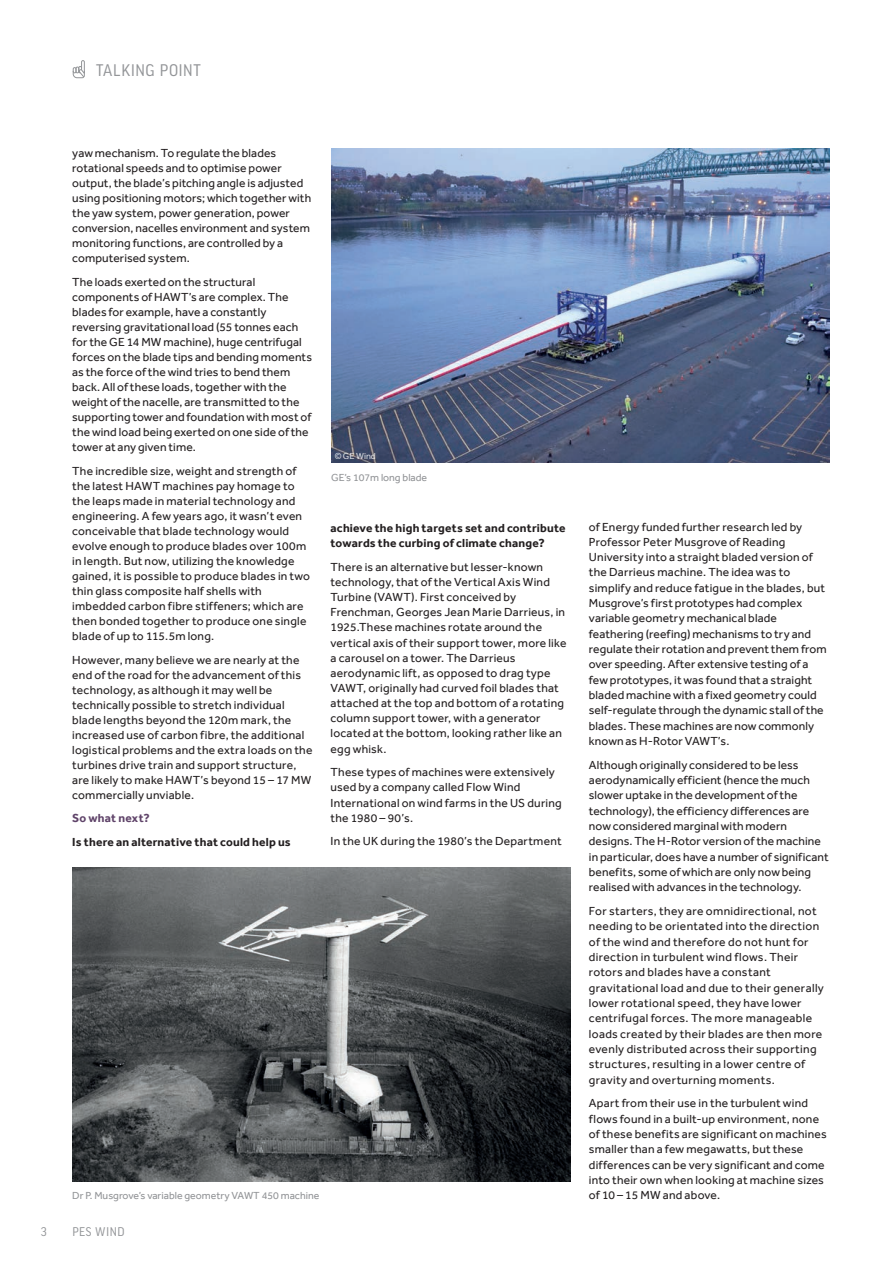
<style>
.page{position:relative;width:893px;height:1263px;background:#fff}
.page>*{position:absolute;margin:0;border:0;box-sizing:border-box;transform-origin:0 0}
.Page_head_2015{font:18px "Good Headline Pro Narr";letter-spacing:.03em;color:#939598}
.t1{font:13.5px "Good Headline Pro Narr";letter-spacing:.035em;color:#939598}
.Body_Copy_2015{font:12px/15.3px "Effra";letter-spacing:.015em;color:#231f20}
.Body_Copy_2015-2{font:700 12px/15.1px "Effra";letter-spacing:.015em;color:#231f20}
.Body_Copy_2015-3{font:700 12px "Effra";letter-spacing:.015em;color:#5f4369}
.CAPTIONS{font:10.5px "Effra";color:#939598}
.t2{font:9px "Effra";color:#fff}
.s1{font-style:italic}
</style>
<div class="page">
<svg style="left:72px;top:60px;width:13px;height:18px"></svg>
<img style="left:331px;top:149px;width:498px;height:314px">
<img style="left:72px;top:867px;width:499px;height:314px">
<p class="Page_head_2015" style="left:96px;top:61px;width:106px">TALKING POINT</p>
<p class="Body_Copy_2015" style="left:72px;top:145px;width:240px">yaw mechanism. To regulate the blades rotational speeds and to optimise power output, the blade’s pitching angle is adjusted using positioning motors; which together with the yaw system, power generation, power conversion, nacelles environment and system monitoring functions, are controlled by a computerised system.</p>
<p class="Body_Copy_2015" style="left:72px;top:274px;width:241px">The loads exerted on the structural components of HAWT’s are complex. The blades for example, have a constantly reversing gravitational load (55 tonnes each for the GE 14 MW machine), huge centrifugal forces on the blade tips and bending moments as the force of the wind tries to bend them back. All of these loads, together with the weight of the nacelle, are transmitted to the supporting tower and foundation with most of the wind load being exerted on one side of the tower at any given time.</p>
<p class="Body_Copy_2015" style="left:72px;top:463px;width:239px">The incredible size, weight and strength of the latest HAWT machines pay homage to the leaps made in material technology and engineering. A few years ago, it wasn’t even conceivable that blade technology would evolve enough to produce blades over 100m in length. But now, utilizing the knowledge gained, it is possible to produce blades in two thin glass composite half shells with imbedded carbon fibre stiffeners; which are then bonded together to produce one single blade of up to 115.5m long.</p>
<p class="Body_Copy_2015" style="left:72px;top:652px;width:242px">However, many believe we are nearly at the end of the road for the advancement of this technology, as although it may well be technically possible to stretch individual blade lengths beyond the 120m mark, the increased use of carbon fibre, the additional logistical problems and the extra loads on the turbines drive train and support structure, are likely to make HAWT’s beyond 15 – 17 MW commercially unviable.</p>
<p class="Body_Copy_2015-3" style="left:72px;top:811px;width:79px">So what next?</p>
<p class="Body_Copy_2015-2" style="left:72px;top:834px;width:220px">Is there an alternative that could help us</p>
<p class="t2" style="left:334px;top:450px;width:43px"><span class="s1">©</span> GE Wind</p>
<p class="CAPTIONS" style="left:331px;top:471px;width:98px">GE’s 107m long blade</p>
<p class="Body_Copy_2015-2" style="left:331px;top:520px;width:236px">achieve the high targets set and contribute towards the curbing of climate change?</p>
<p class="Body_Copy_2015" style="left:331px;top:559px;width:237px">There is an alternative but lesser-known technology, that of the Vertical Axis Wind Turbine (VAWT). First conceived by Frenchman, Georges Jean Marie Darrieus, in 1925.These machines rotate around the vertical axis of their support tower, more like a carousel on a tower. The Darrieus aerodynamic lift, as opposed to drag type VAWT, originally had curved foil blades that attached at the top and bottom of a rotating column support tower, with a generator located at the bottom, looking rather like an egg whisk.</p>
<p class="Body_Copy_2015" style="left:331px;top:764px;width:233px">These types of machines were extensively used by a company called Flow Wind International on wind farms in the US during the 1980 – 90’s.</p>
<p class="Body_Copy_2015" style="left:331px;top:833px;width:233px">In the UK during the 1980’s the Department</p>
<p class="CAPTIONS" style="left:72px;top:1189px;width:249px">Dr P. Musgrove’s variable geometry VAWT 450 machine</p>
<p class="t1" style="left:41px;top:1225px;width:7px">3</p>
<p class="t1" style="left:72px;top:1225px;width:54px">PES WIND</p>
<p class="Body_Copy_2015" style="left:589px;top:519px;width:239px">of Energy funded further research led by Professor Peter Musgrove of Reading University into a straight bladed version of the Darrieus machine. The idea was to simplify and reduce fatigue in the blades, but Musgrove’s first prototypes had complex variable geometry mechanical blade feathering (reefing) mechanisms to try and regulate their rotation and prevent them from over speeding. After extensive testing of a few prototypes, it was found that a straight bladed machine with a fixed geometry could self-regulate through the dynamic stall of the blades. These machines are now commonly known as H-Rotor VAWT’s.</p>
<p class="Body_Copy_2015" style="left:589px;top:757px;width:241px">Although originally considered to be less aerodynamically efficient (hence the much slower uptake in the development of the technology), the efficiency differences are now considered marginal with modern designs. The H-Rotor version of the machine in particular, does have a number of significant benefits, some of which are only now being realised with advances in the technology.</p>
<p class="Body_Copy_2015" style="left:589px;top:903px;width:237px">For starters, they are omnidirectional, not needing to be orientated into the direction of the wind and therefore do not hunt for direction in turbulent wind flows. Their rotors and blades have a constant gravitational load and due to their generally lower rotational speed, they have lower centrifugal forces. The more manageable loads created by their blades are then more evenly distributed across their supporting structures, resulting in a lower centre of gravity and overturning moments.</p>
<p class="Body_Copy_2015" style="left:589px;top:1095px;width:239px">Apart from their use in the turbulent wind flows found in a built-up environment, none of these benefits are significant on machines smaller than a few megawatts, but these differences can be very significant and come into their own when looking at machine sizes of 10 – 15 MW and above.</p>
</div>
